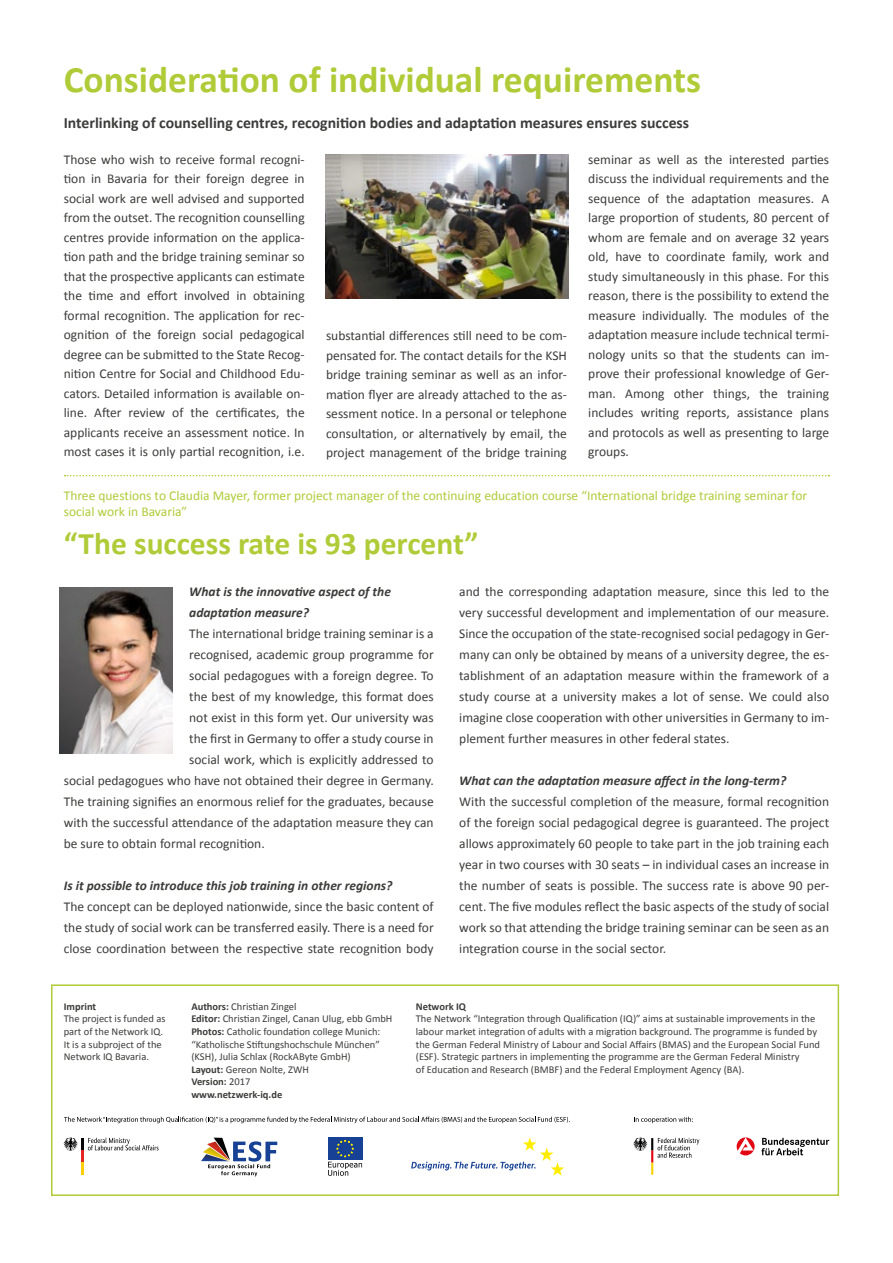
<style>
.page{position:relative;width:893px;height:1263px;background:#fff}
.page>*{position:absolute;margin:0;border:0;box-sizing:border-box;transform-origin:0 0}
.t1{font:700 37.5px "Calibri";color:#afcb37}
.t2{font:700 31.5px "Calibri";color:#afcb37}
.t3{font:700 15.75px "Calibri";color:#3c3c3b}
.t4{font:13.5px/19.5px "Calibri";color:#3c3c3b;text-align:justify}
.t5{font:italic 700 13.5px/21px "Calibri";color:#3c3c3b}
.t6{font:13.5px/16.2px "Calibri";color:#afcb37}
.t7{font:10.5px/12.6px "Calibri";color:#3c3c3b}
.t8{font:700 10.5px "Calibri";color:#3c3c3b}
.s1{font-weight:700}
</style>
<div class="page">
<div style="left:51px;top:984px;width:788px;height:212px;border:2px solid #afcb37"></div>
<svg style="left:65px;top:475px;width:764px;height:1px"></svg>
<img style="left:60px;top:588px;width:112px;height:165px">
<img style="left:326px;top:155px;width:242px;height:144px">
<svg style="left:761px;top:1138px;width:68px;height:17px"></svg>
<svg style="left:737px;top:1137px;width:18px;height:18px"></svg>
<svg style="left:64px;top:1116px;width:506px;height:7px"></svg>
<svg style="left:634px;top:1117px;width:59px;height:6px"></svg>
<svg style="left:201px;top:1138px;width:76px;height:38px"></svg>
<div style="left:328px;top:1137px;width:34px;height:23px;background:#164194"></div>
<svg style="left:328px;top:1140px;width:34px;height:36px"></svg>
<svg style="left:411px;top:1137px;width:153px;height:39px"></svg>
<svg style="left:63px;top:1137px;width:96px;height:38px"></svg>
<svg style="left:633px;top:1137px;width:66px;height:38px"></svg>
<h1 class="t1" style="left:64px;top:55px;width:639px">Consideration of individual requirements</h1>
<p class="t3" style="left:64px;top:112px;width:627px">Interlinking of counselling centres, recognition bodies and adaptation measures ensures success</p>
<p class="t4" style="left:588px;top:150px;width:242px">seminar as well as the interested parties discuss the individual requirements and the sequence of the adaptation measures. A large proportion of students, 80 percent of whom are female and on average 32 years old, have to coordinate family, work and study simultaneously in this phase. For this reason, there is the possibility to extend the measure individually. The modules of the adaptation measure include technical termi&shy;nology units so that the students can im&shy;prove their professional knowledge of Ger&shy;man. Among other things, the training includes writing reports, assistance plans and protocols as well as presenting to large groups.</p>
<p class="t6" style="left:64px;top:487px;width:745px">Three questions to Claudia Mayer, former project manager of the continuing education course “International bridge training seminar for social work in Bavaria”</p>
<h2 class="t2" style="left:64px;top:523px;width:416px">“The success rate is 93 percent”</h2>
<p class="t4" style="left:64px;top:150px;width:242px">Those who wish to receive formal recogni&shy;tion in Bavaria for their foreign degree in social work are well advised and supported from the outset. The recognition counselling centres provide information on the applica&shy;tion path and the bridge training seminar so that the prospective applicants can estimate the time and effort involved in obtaining formal recognition. The application for rec&shy;ognition of the foreign social pedagogical degree can be submitted to the State Recog&shy;nition Centre for Social and Childhood Edu&shy;cators. Detailed information is available on&shy;line. After review of the certificates, the applicants receive an assessment notice. In most cases it is only partial recognition, i.e.</p>
<p class="t4" style="left:326px;top:326px;width:242px">substantial differences still need to be com&shy;pensated for. The contact details for the KSH bridge training seminar as well as an infor&shy;mation flyer are already attached to the as&shy;sessment notice. In a personal or telephone consultation, or alternatively by email, the project management of the bridge training</p>
<p class="t5" style="left:189px;top:581px;width:203px">What is the innovative aspect of the adaptation measure?</p>
<p class="t4" style="left:189px;top:624px;width:246px">The international bridge training seminar is a</p>
<p class="t4" style="left:189px;top:645px;width:246px">recognised, academic group programme for</p>
<p class="t4" style="left:189px;top:666px;width:246px">social pedagogues with a foreign degree. To</p>
<p class="t4" style="left:189px;top:687px;width:246px">the best of my knowledge, this format does</p>
<p class="t4" style="left:189px;top:708px;width:246px">not exist in this form yet. Our university was</p>
<p class="t4" style="left:189px;top:729px;width:246px">the first in Germany to offer a study course in</p>
<p class="t4" style="left:189px;top:750px;width:246px">social work, which is explicitly addressed to</p>
<p class="t4" style="left:64px;top:771px;width:371px">social pedagogues who have not obtained their degree in Germany.</p>
<p class="t4" style="left:64px;top:792px;width:371px">The training signifies an enormous relief for the graduates, because</p>
<p class="t4" style="left:64px;top:813px;width:371px">with the successful attendance of the adaptation measure they can</p>
<p class="t4" style="left:64px;top:834px;width:202px">be sure to obtain formal recognition.</p>
<p class="t5" style="left:64px;top:875px;width:330px">Is it possible to introduce this job training in other regions?</p>
<p class="t4" style="left:64px;top:896px;width:371px;line-height:21px">The concept can be deployed nationwide, since the basic content of the study of social work can be transferred easily. There is a need for close coordination between the respective state recognition body</p>
<p class="t4" style="left:459px;top:581px;width:371px;line-height:21px">and the corresponding adaptation measure, since this led to the very successful development and implementation of our measure.<br>Since the occupation of the state-recognised social pedagogy in Ger&shy;many can only be obtained by means of a university degree, the es&shy;tablishment of an adaptation measure within the framework of a study course at a university makes a lot of sense. We could also imagine close cooperation with other universities in Germany to im&shy;plement further measures in other federal states.</p>
<p class="t5" style="left:459px;top:770px;width:329px">What can the adaptation measure affect in the long-term?</p>
<p class="t4" style="left:459px;top:791px;width:371px;line-height:21px">With the successful completion of the measure, formal recognition of the foreign social pedagogical degree is guaranteed. The project allows approximately 60 people to take part in the job training each year in two courses with 30 seats – in individual cases an increase in the number of seats is possible. The success rate is above 90 per&shy;cent. The five modules reflect the basic aspects of the study of social work so that attending the bridge training seminar can be seen as an integration course in the social sector.</p>
<p class="t8" style="left:64px;top:999px;width:34px">Imprint</p>
<p class="t7" style="left:64px;top:1012px;width:103px">The project is funded as part of the Network IQ.<br>It is a subproject of the<br>Network IQ Bavaria.</p>
<p class="t7" style="left:191px;top:1000px;width:203px"><span class="s1">Authors:</span> Christian Zingel<br><span class="s1">Editor:</span> Christian Zingel, Canan Ulug, ebb GmbH <span class="s1">Photos:</span> Catholic foundation college Munich: “Katholische Stiftungshochschule München” (KSH), Julia Schlax (RockAByte GmbH)<br><span class="s1">Layout:</span> Gereon Nolte, ZWH<br><span class="s1">Version:</span> 2017<br><span class="s1">www.netzwerk-iq.de</span></p>
<p class="t8" style="left:416px;top:999px;width:52px">Network IQ</p>
<p class="t7" style="left:416px;top:1012px;width:406px">The Network “Integration through Qualification (IQ)” aims at sustainable improvements in the labour market integration of adults with a migration background. The programme is funded by the German Federal Ministry of Labour and Social Affairs (BMAS) and the European Social Fund (ESF). Strategic partners in implementing the programme are the German Federal Ministry<br>of Education and Research (BMBF) and the Federal Employment Agency (BA).</p>
</div>
